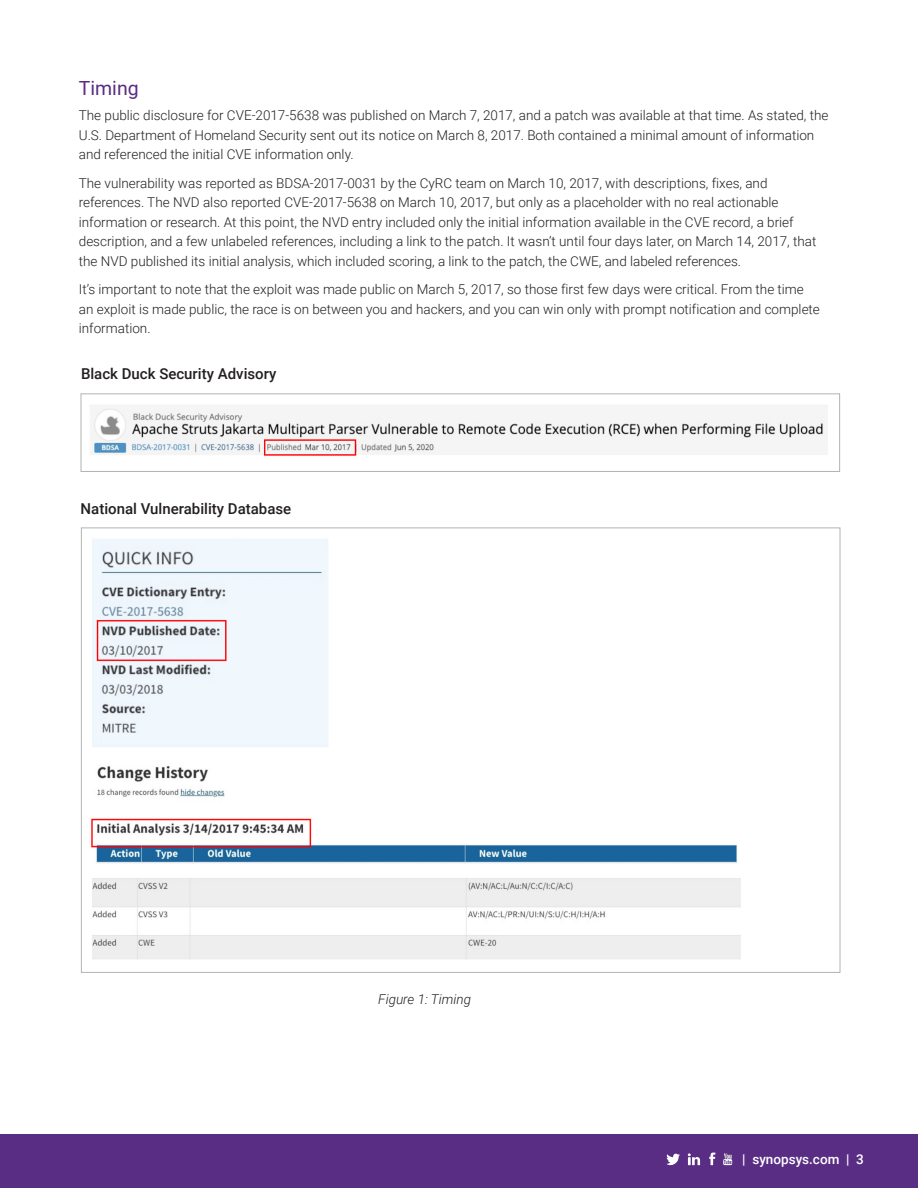
<style>
.page{position:relative;width:918px;height:1188px;background:#fff}
.page>*{position:absolute;margin:0;border:0;box-sizing:border-box;transform-origin:0 0}
.HEADING_2{font:19.5px "Roboto";color:#592d84}
.HEADING_3{font:500 15px "Roboto";color:#231f20}
.BODY_COPY{font:300 13.5px/19.5px "Roboto";color:#231f20}
.t1{font:500 13.5px "Roboto";color:#fff}
.BODY_COPY-2{font:italic 300 13.5px "Roboto";color:#231f20}
</style>
<div class="page">
<div style="left:0;top:1134px;width:918px;height:54px;background:#592d84"></div>
<svg style="left:667px;top:1153px;width:13px;height:12px"></svg>
<svg style="left:709px;top:1152px;width:7px;height:13px"></svg>
<svg style="left:723px;top:1153px;width:9px;height:12px"></svg>
<svg style="left:688px;top:1153px;width:12px;height:12px"></svg>
<img style="left:90px;top:405px;width:738px;height:51px">
<div style="left:81px;top:393px;width:759px;height:79px;border:1px solid #b2b4b3"></div>
<img style="left:91px;top:539px;width:650px;height:421px">
<p class="HEADING_2" style="left:79px;top:74px;width:61px">Timing</p>
<p class="BODY_COPY" style="left:79px;top:105px;width:751px">The public disclosure for CVE-2017-5638 was published on March 7, 2017, and a patch was available at that time. As stated, the<br>U.S. Department of Homeland Security sent out its notice on March 8, 2017. Both contained a minimal amount of information and referenced the initial CVE information only.</p>
<p class="BODY_COPY" style="left:79px;top:172px;width:739px">The vulnerability was reported as BDSA-2017-0031 by the CyRC team on March 10, 2017, with descriptions, fixes, and references. The NVD also reported CVE-2017-5638 on March 10, 2017, but only as a placeholder with no real actionable information or research. At this point, the NVD entry included only the initial information available in the CVE record, a brief description, and a few unlabeled references, including a link to the patch. It wasn’t until four days later, on March 14, 2017, that the NVD published its initial analysis, which included scoring, a link to the patch, the CWE, and labeled references.</p>
<p class="BODY_COPY" style="left:79px;top:279px;width:743px">It’s important to note that the exploit was made public on March 5, 2017, so those first few days were critical. From the time an exploit is made public, the race is on between you and hackers, and you can win only with prompt notification and complete information.</p>
<p class="HEADING_3" style="left:81px;top:363px;width:197px">Black Duck Security Advisory</p>
<p class="HEADING_3" style="left:81px;top:498px;width:212px">National Vulnerability Database</p>
<p class="BODY_COPY-2" style="left:378px;top:989px;width:94px">Figure 1: Timing</p>
<p class="t1" style="left:742px;top:1149px;width:123px">| synopsys.com | 3</p>
</div>
